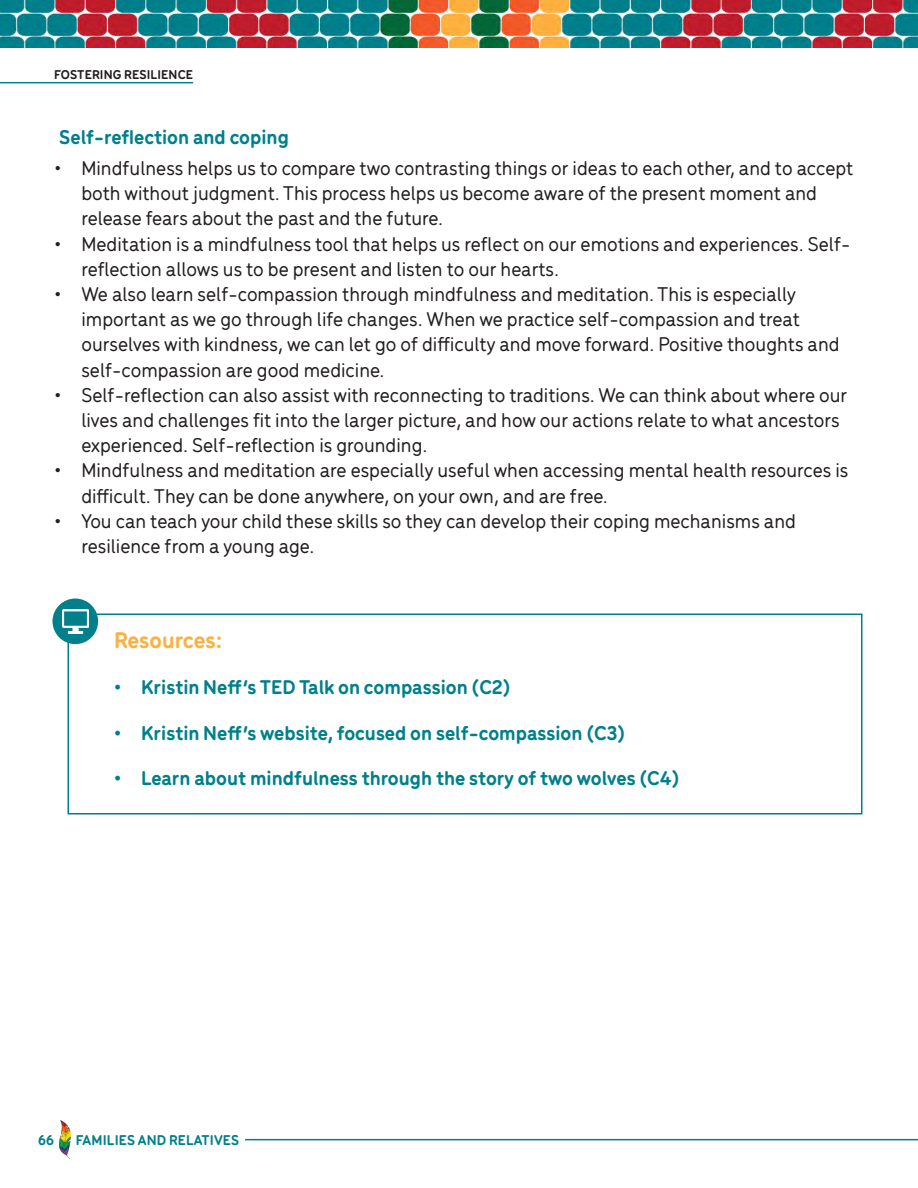
<style>
.page{position:relative;width:918px;height:1188px;background:#fff}
.page>*{position:absolute;margin:0;border:0;box-sizing:border-box;transform-origin:0 0}
.t1{font:700 24px "Menco";color:#fcb040}
.t2{font:500 21px/25.2px "Menco";color:#231f20}
.t3{font:700 21px "Menco";color:#00808b}
.t4{font:700 15px "Menco";letter-spacing:.01em;color:#00808b}
.t5{font:700 13.5px "Menco";letter-spacing:.01em;color:#231f20}
</style>
<div class="page">
<img style="left:0;top:0;width:918px;height:48px">
<hr style="left:0;top:82px;width:193px;height:1px;background:#00808b">
<div style="left:68px;top:614px;width:794px;height:200px;border:2px solid #00808b"></div>
<div style="left:52px;top:598px;width:46px;height:46px;background:#00808b;border-radius:50%"></div>
<img style="left:62px;top:610px;width:27px;height:23px">
<hr style="left:245px;top:1139px;width:673px;height:1px;background:#00808b">
<img style="left:60px;top:1121px;width:10px;height:37px">
<p class="t5" style="left:54px;top:65px;width:141px">FOSTERING RESILIENCE</p>
<p class="t3" style="left:59px;top:122px;width:231px">Self-reflection and coping</p>
<p class="t2" style="left:81px;top:154px;width:773px;text-indent:-27px">• Mindfulness helps us to compare two contrasting things or ideas to each other, and to accept both without judgment. This process helps us become aware of the present moment and release fears about the past and the future.</p>
<p class="t2" style="left:81px;top:230px;width:771px;text-indent:-27px">• Meditation is a mindfulness tool that helps us reflect on our emotions and experiences. Self&shy;reflection allows us to be present and listen to our hearts.</p>
<p class="t2" style="left:81px;top:280px;width:760px;text-indent:-27px">• We also learn self-compassion through mindfulness and meditation. This is especially important as we go through life changes. When we practice self-compassion and treat ourselves with kindness, we can let go of difficulty and move forward. Positive thoughts and self-compassion are good medicine.</p>
<p class="t2" style="left:81px;top:381px;width:767px;text-indent:-27px">• Self-reflection can also assist with reconnecting to traditions. We can think about where our lives and challenges fit into the larger picture, and how our actions relate to what ancestors experienced. Self-reflection is grounding.</p>
<p class="t2" style="left:81px;top:457px;width:769px;text-indent:-27px">• Mindfulness and meditation are especially useful when accessing mental health resources is difficult. They can be done anywhere, on your own, and are free.</p>
<p class="t2" style="left:81px;top:507px;width:716px;text-indent:-27px">• You can teach your child these skills so they can develop their coping mechanisms and resilience from a young age.</p>
<p class="t1" style="left:114px;top:622px;width:110px">Resources:</p>
<p class="t3" style="left:114px;top:671px;width:398px">• Kristin Neff’s TED Talk on compassion (C2)</p>
<p class="t3" style="left:114px;top:717px;width:513px">• Kristin Neff’s website, focused on self-compassion (C3)</p>
<p class="t3" style="left:114px;top:763px;width:567px">• Learn about mindfulness through the story of two wolves (C4)</p>
<p class="t4" style="left:38px;top:1129px;width:17px">66</p>
<p class="t4" style="left:76px;top:1129px;width:165px">FAMILIES AND RELATIVES</p>
</div>
